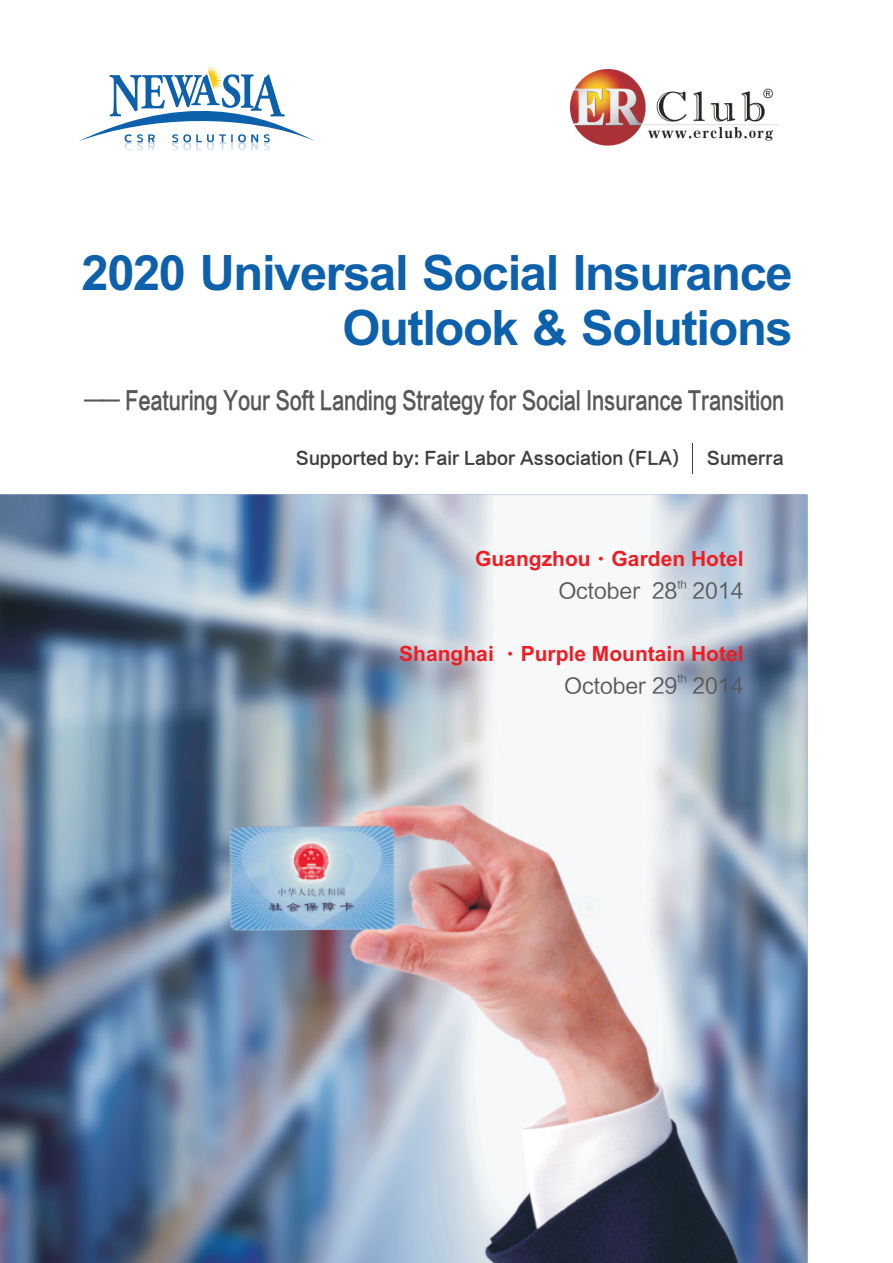
<style>
.page{position:relative;width:893px;height:1263px;background:#fff}
.page>*{position:absolute;margin:0;border:0;box-sizing:border-box;transform-origin:0 0}
.t1{font:700 48.9px/54.6px "Arial";letter-spacing:-.03em;color:#0d60ab;text-align:right}
.t2{font:24.75px "FZLTZHK GBK1 0";letter-spacing:-.015em;color:#57585a;scale:.75 1}
.t3{font:700 21px "Arial";color:#ee1d23}
.t4{font:21px "FZLTHK GBK1 0";color:#57585a}
.t5{font:17.25px "FZLTZHK GBK1 0";color:#3e3e3f}
.t6{font:10.5px "FZLTHK GBK1 0";color:#57585a}
.s1{font-family:"FZHTK GBK1 0";font-weight:400}
</style>
<div class="page">
<img style="left:0;top:495px;width:807px;height:768px">
<svg style="left:78px;top:66px;width:238px;height:84px"></svg>
<img style="left:571px;top:69px;width:208px;height:77px">
<hr style="left:692px;top:443px;width:1px;height:31px;background:#3e3e3f">
<h1 class="t1" style="left:82px;top:250px;width:713px">2020 Universal Social Insurance<br>Outlook &amp; Solutions</h1>
<p class="t2" style="left:84px;top:387px;width:935px">—— Featuring Your Soft Landing Strategy for Social Insurance Transition</p>
<p class="t5" style="left:296px;top:449px;width:385px">Supported by: Fair Labor Association (FLA)</p>
<p class="t5" style="left:707px;top:449px;width:78px">Sumerra</p>
<p class="t3" style="left:475px;top:551px;width:270px">Guangzhou<span class="s1">·</span>Garden Hotel</p>
<p class="t6" style="left:677px;top:578px;width:11px">th</p>
<p class="t4" style="left:558px;top:579px;width:187px">October 28 2014</p>
<p class="t3" style="left:399px;top:645px;width:346px">Shanghai <span class="s1">·</span>Purple Mountain Hotel</p>
<p class="t6" style="left:677px;top:673px;width:11px">th</p>
<p class="t4" style="left:564px;top:674px;width:181px">October 29 2014</p>
</div>
